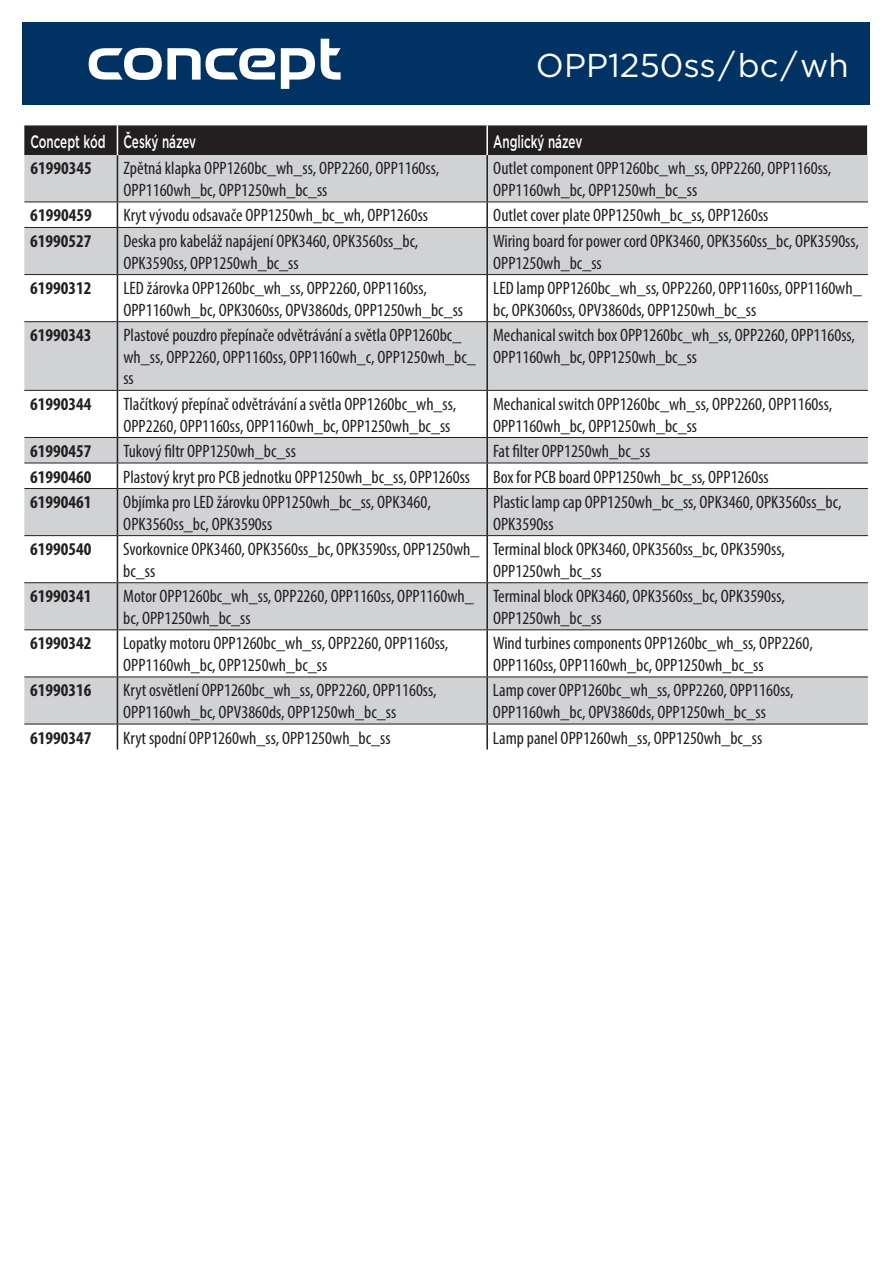
<style>
.page{position:relative;width:893px;height:1263px;background:#fff}
.page>*{position:absolute;margin:0;border:0;box-sizing:border-box;transform-origin:0 0}
.t1{font:33px "Gotham";color:#fff}
.t2{font:condensed 18px/21.6px "Myriad Pro";color:#231f20}
.t3{font:700 condensed 18px "Myriad Pro";color:#231f20}
.t4{font:500 18px "Gotham";color:#fff;scale:.65 1}
</style>
<div class="page">
<div style="left:24px;top:125px;width:843px;height:30px;background:#231f20"></div>
<div style="left:24px;top:155px;width:844px;height:47px;background:#d1d2d4"></div>
<svg style="left:24px;top:203px;width:844px;height:546px;fill:#d1d2d4"></svg>
<hr style="left:117px;top:125px;width:1px;height:30px;background:#fff">
<hr style="left:486px;top:125px;width:2px;height:30px;background:#fff">
<hr style="left:117px;top:155px;width:1px;height:47px;background:#231f20">
<hr style="left:486px;top:155px;width:2px;height:47px;background:#231f20">
<svg style="left:117px;top:203px;width:1px;height:24px"></svg>
<hr style="left:486px;top:202px;width:2px;height:25px;background:#231f20">
<hr style="left:117px;top:228px;width:1px;height:46px;background:#231f20">
<hr style="left:486px;top:228px;width:2px;height:46px;background:#231f20">
<hr style="left:117px;top:275px;width:1px;height:46px;background:#231f20">
<hr style="left:486px;top:275px;width:2px;height:46px;background:#231f20">
<hr style="left:117px;top:322px;width:1px;height:68px;background:#231f20">
<hr style="left:486px;top:322px;width:2px;height:68px;background:#231f20">
<hr style="left:117px;top:391px;width:1px;height:46px;background:#231f20">
<hr style="left:486px;top:391px;width:2px;height:46px;background:#231f20">
<hr style="left:486px;top:438px;width:2px;height:25px;background:#231f20">
<svg style="left:117px;top:438px;width:1px;height:50px"></svg>
<hr style="left:486px;top:463px;width:2px;height:25px;background:#231f20">
<hr style="left:117px;top:489px;width:1px;height:46px;background:#231f20">
<hr style="left:486px;top:489px;width:2px;height:46px;background:#231f20">
<hr style="left:117px;top:536px;width:1px;height:46px;background:#231f20">
<hr style="left:486px;top:536px;width:2px;height:46px;background:#231f20">
<hr style="left:117px;top:583px;width:1px;height:46px;background:#231f20">
<hr style="left:486px;top:583px;width:2px;height:46px;background:#231f20">
<hr style="left:117px;top:630px;width:1px;height:46px;background:#231f20">
<hr style="left:486px;top:630px;width:2px;height:46px;background:#231f20">
<hr style="left:117px;top:677px;width:1px;height:47px;background:#231f20">
<hr style="left:486px;top:677px;width:2px;height:47px;background:#231f20">
<svg style="left:117px;top:725px;width:1px;height:24px"></svg>
<hr style="left:486px;top:724px;width:2px;height:25px;background:#231f20">
<hr style="left:24px;top:202px;width:93px;height:1px;background:#231f20">
<hr style="left:117px;top:202px;width:370px;height:1px;background:#231f20">
<hr style="left:487px;top:202px;width:381px;height:1px;background:#231f20">
<hr style="left:24px;top:227px;width:93px;height:1px;background:#231f20">
<hr style="left:117px;top:227px;width:370px;height:1px;background:#231f20">
<hr style="left:487px;top:227px;width:381px;height:1px;background:#231f20">
<hr style="left:24px;top:274px;width:93px;height:1px;background:#231f20">
<hr style="left:117px;top:274px;width:370px;height:1px;background:#231f20">
<hr style="left:487px;top:274px;width:381px;height:1px;background:#231f20">
<hr style="left:24px;top:321px;width:93px;height:1px;background:#231f20">
<hr style="left:117px;top:321px;width:370px;height:1px;background:#231f20">
<hr style="left:487px;top:321px;width:381px;height:1px;background:#231f20">
<hr style="left:24px;top:390px;width:93px;height:1px;background:#231f20">
<hr style="left:117px;top:390px;width:370px;height:1px;background:#231f20">
<hr style="left:487px;top:390px;width:381px;height:1px;background:#231f20">
<hr style="left:24px;top:437px;width:93px;height:1px;background:#231f20">
<hr style="left:117px;top:437px;width:370px;height:1px;background:#231f20">
<hr style="left:487px;top:437px;width:381px;height:1px;background:#231f20">
<hr style="left:24px;top:463px;width:93px;height:1px;background:#231f20">
<hr style="left:117px;top:463px;width:370px;height:1px;background:#231f20">
<hr style="left:487px;top:463px;width:381px;height:1px;background:#231f20">
<hr style="left:24px;top:488px;width:93px;height:1px;background:#231f20">
<hr style="left:117px;top:488px;width:370px;height:1px;background:#231f20">
<hr style="left:487px;top:488px;width:381px;height:1px;background:#231f20">
<hr style="left:24px;top:535px;width:93px;height:1px;background:#231f20">
<hr style="left:117px;top:535px;width:370px;height:1px;background:#231f20">
<hr style="left:487px;top:535px;width:381px;height:1px;background:#231f20">
<hr style="left:24px;top:582px;width:93px;height:1px;background:#231f20">
<hr style="left:117px;top:582px;width:370px;height:1px;background:#231f20">
<hr style="left:487px;top:582px;width:381px;height:1px;background:#231f20">
<hr style="left:24px;top:629px;width:93px;height:1px;background:#231f20">
<hr style="left:117px;top:629px;width:370px;height:1px;background:#231f20">
<hr style="left:487px;top:629px;width:381px;height:1px;background:#231f20">
<hr style="left:24px;top:676px;width:93px;height:1px;background:#231f20">
<hr style="left:117px;top:676px;width:370px;height:1px;background:#231f20">
<hr style="left:487px;top:676px;width:381px;height:1px;background:#231f20">
<hr style="left:24px;top:724px;width:93px;height:1px;background:#231f20">
<hr style="left:117px;top:724px;width:370px;height:1px;background:#231f20">
<hr style="left:487px;top:724px;width:381px;height:1px;background:#231f20">
<div style="left:23px;top:23px;width:847px;height:82px;background:#003264"></div>
<svg style="left:89px;top:39px;width:252px;height:50px"></svg>
<h1 class="t1" style="left:536px;top:44px;width:314px">OPP1250ss / bc / wh</h1>
<p class="t4" style="left:30px;top:129px;width:257px">Concept kód Český název</p>
<p class="t4" style="left:493px;top:129px;width:139px">Anglický název</p>
<p class="t3" style="left:30px;top:157px;width:63px">61990345</p>
<p class="t2" style="left:123px;top:157px;width:317px">Zpětná klapka OPP1260bc_wh_ss, OPP2260, OPP1160ss,<br>OPP1160wh_bc, OPP1250wh_bc_ss</p>
<p class="t2" style="left:493px;top:157px;width:340px">Outlet component OPP1260bc_wh_ss, OPP2260, OPP1160ss,<br>OPP1160wh_bc, OPP1250wh_bc_ss</p>
<p class="t3" style="left:30px;top:204px;width:63px">61990459</p>
<p class="t2" style="left:123px;top:204px;width:306px">Kryt vývodu odsavače OPP1250wh_bc_wh, OPP1260ss</p>
<p class="t2" style="left:493px;top:204px;width:277px">Outlet cover plate OPP1250wh_bc_ss, OPP1260ss</p>
<p class="t3" style="left:30px;top:230px;width:63px">61990527</p>
<p class="t2" style="left:123px;top:230px;width:297px">Deska pro kabeláž napájení OPK3460, OPK3560ss_bc,<br>OPK3590ss, OPP1250wh_bc_ss</p>
<p class="t2" style="left:493px;top:230px;width:367px">Wiring board for power cord OPK3460, OPK3560ss_bc, OPK3590ss,<br>OPP1250wh_bc_ss</p>
<p class="t3" style="left:30px;top:277px;width:63px">61990312</p>
<p class="t2" style="left:123px;top:277px;width:341px">LED žárovka OPP1260bc_wh_ss, OPP2260, OPP1160ss,<br>OPP1160wh_bc, OPK3060ss, OPV3860ds, OPP1250wh_bc_ss</p>
<p class="t2" style="left:493px;top:277px;width:370px">LED lamp OPP1260bc_wh_ss, OPP2260, OPP1160ss, OPP1160wh_ bc, OPK3060ss, OPV3860ds, OPP1250wh_bc_ss</p>
<p class="t3" style="left:30px;top:324px;width:63px">61990343</p>
<p class="t2" style="left:123px;top:324px;width:354px">Plastové pouzdro přepínače odvětrávání a světla OPP1260bc_ wh_ss, OPP2260, OPP1160ss, OPP1160wh_c, OPP1250wh_bc_ ss</p>
<p class="t2" style="left:493px;top:324px;width:363px">Mechanical switch box OPP1260bc_wh_ss, OPP2260, OPP1160ss,<br>OPP1160wh_bc, OPP1250wh_bc_ss</p>
<p class="t3" style="left:30px;top:393px;width:63px">61990344</p>
<p class="t2" style="left:123px;top:393px;width:334px">Tlačítkový přepínač odvětrávání a světla OPP1260bc_wh_ss,<br>OPP2260, OPP1160ss, OPP1160wh_bc, OPP1250wh_bc_ss</p>
<p class="t2" style="left:493px;top:393px;width:341px">Mechanical switch OPP1260bc_wh_ss, OPP2260, OPP1160ss,<br>OPP1160wh_bc, OPP1250wh_bc_ss</p>
<p class="t3" style="left:30px;top:440px;width:63px">61990457</p>
<p class="t2" style="left:123px;top:440px;width:174px">Tukový filtr OPP1250wh_bc_ss</p>
<p class="t2" style="left:493px;top:440px;width:159px">Fat filter OPP1250wh_bc_ss</p>
<p class="t3" style="left:30px;top:465px;width:63px">61990460</p>
<p class="t2" style="left:123px;top:465px;width:348px">Plastový kryt pro PCB jednotku OPP1250wh_bc_ss, OPP1260ss</p>
<p class="t2" style="left:493px;top:465px;width:277px">Box for PCB board OPP1250wh_bc_ss, OPP1260ss</p>
<p class="t3" style="left:30px;top:491px;width:63px">61990461</p>
<p class="t2" style="left:123px;top:491px;width:309px">Objímka pro LED žárovku OPP1250wh_bc_ss, OPK3460,<br>OPK3560ss_bc, OPK3590ss</p>
<p class="t2" style="left:493px;top:491px;width:350px">Plastic lamp cap OPP1250wh_bc_ss, OPK3460, OPK3560ss_bc,<br>OPK3590ss</p>
<p class="t3" style="left:30px;top:538px;width:63px">61990540</p>
<p class="t2" style="left:123px;top:538px;width:358px">Svorkovnice OPK3460, OPK3560ss_bc, OPK3590ss, OPP1250wh_ bc_ss</p>
<p class="t2" style="left:493px;top:538px;width:293px">Terminal block OPK3460, OPK3560ss_bc, OPK3590ss,<br>OPP1250wh_bc_ss</p>
<p class="t3" style="left:30px;top:585px;width:63px">61990341</p>
<p class="t2" style="left:123px;top:585px;width:352px">Motor OPP1260bc_wh_ss, OPP2260, OPP1160ss, OPP1160wh_ bc, OPP1250wh_bc_ss</p>
<p class="t2" style="left:493px;top:585px;width:293px">Terminal block OPK3460, OPK3560ss_bc, OPK3590ss,<br>OPP1250wh_bc_ss</p>
<p class="t3" style="left:30px;top:632px;width:63px">61990342</p>
<p class="t2" style="left:123px;top:632px;width:327px">Lopatky motoru OPP1260bc_wh_ss, OPP2260, OPP1160ss,<br>OPP1160wh_bc, OPP1250wh_bc_ss</p>
<p class="t2" style="left:493px;top:632px;width:321px">Wind turbines components OPP1260bc_wh_ss, OPP2260,<br>OPP1160ss, OPP1160wh_bc, OPP1250wh_bc_ss</p>
<p class="t3" style="left:30px;top:679px;width:63px">61990316</p>
<p class="t2" style="left:123px;top:679px;width:315px">Kryt osvětlení OPP1260bc_wh_ss, OPP2260, OPP1160ss,<br>OPP1160wh_bc, OPV3860ds, OPP1250wh_bc_ss</p>
<p class="t2" style="left:493px;top:679px;width:302px">Lamp cover OPP1260bc_wh_ss, OPP2260, OPP1160ss,<br>OPP1160wh_bc, OPV3860ds, OPP1250wh_bc_ss</p>
<p class="t3" style="left:30px;top:726px;width:63px">61990347</p>
<p class="t2" style="left:123px;top:727px;width:269px">Kryt spodní OPP1260wh_ss, OPP1250wh_bc_ss</p>
<p class="t2" style="left:493px;top:727px;width:271px">Lamp panel OPP1260wh_ss, OPP1250wh_bc_ss</p>
</div>
